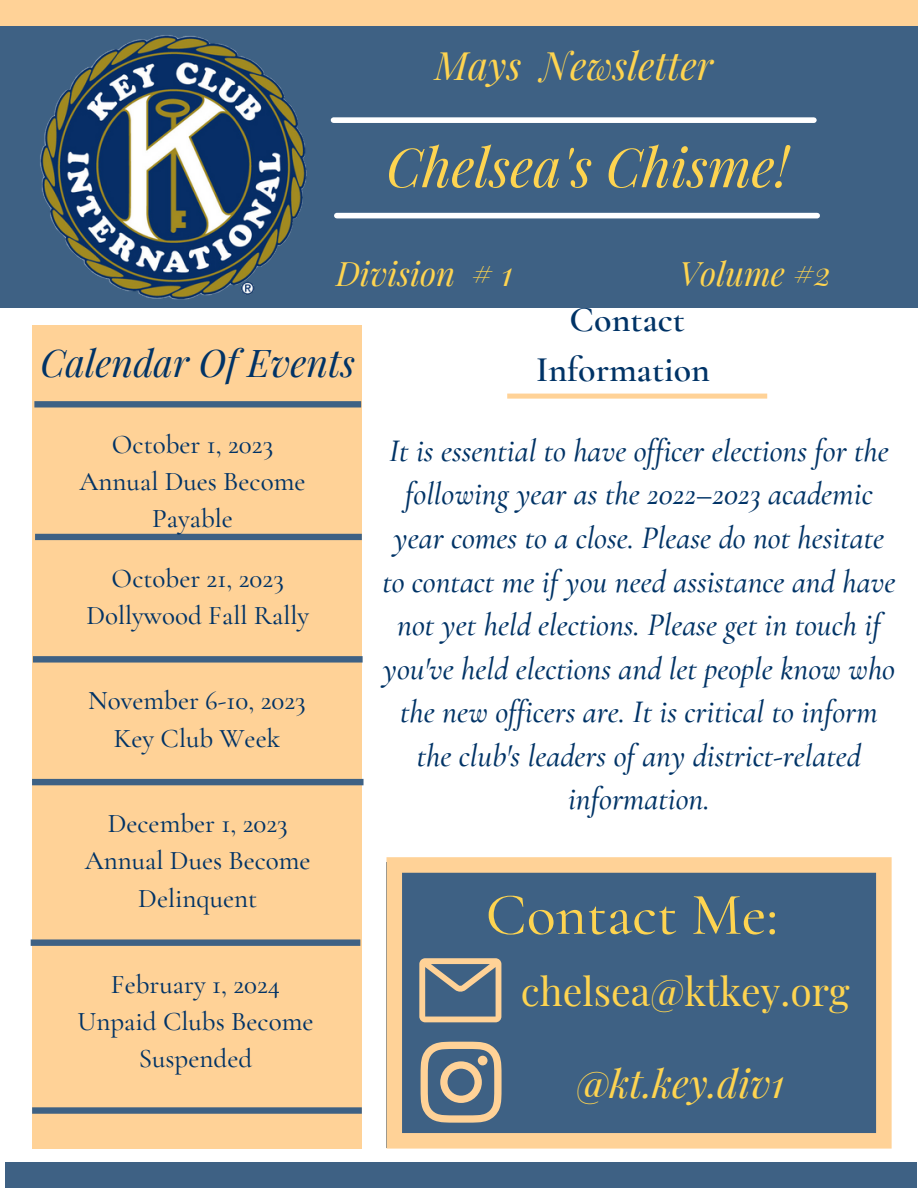
<style>
.page{position:relative;width:918px;height:1188px;background:#fff}
.page>*{position:absolute;margin:0;border:0;box-sizing:border-box;transform-origin:0 0}
.t1{font:500 60px "Cormorant Garamond";color:#fed450}
.t2{font:italic 54px "Playfair Display";color:#fed450}
.t3{font:39px "Playfair Display";color:#fed450}
.t4{font:italic 39px "Playfair Display";color:#fed450}
.t5{font:italic 38.4px "Playfair Display";color:#fed450}
.t6{font:italic 37.5px "Playfair Display";color:#036}
.t7{font:600 36px "Cormorant Garamond";color:#036}
.t8{font:italic 33px "Playfair Display";color:#fed450}
.t9{font:italic 500 31.8px/43.5px "Cormorant Garamond";color:#036;text-align:center}
.t10{font:500 27px/37.2px "Cormorant Garamond";color:#036;text-align:center}
</style>
<div class="page">
<div style="left:0;top:25px;width:918px;height:283px;background:#3e6184"></div>
<div style="left:0;top:0;width:918px;height:26px;background:#ffd297"></div>
<div style="left:5px;top:1162px;width:911px;height:26px;background:#3e6184"></div>
<img style="left:40px;top:35px;width:267px;height:265px">
<div style="left:337px;top:213px;width:480px;height:5px;background:#fff"></div>
<div style="left:334px;top:117px;width:480px;height:6px;background:#fff"></div>
<div style="left:32px;top:326px;width:330px;height:823px;background:#ffd297"></div>
<svg style="left:34px;top:401px;width:327px;height:7px;background:#506b85"></svg>
<div style="left:35px;top:534px;width:327px;height:6px;background:#3e6184"></div>
<div style="left:32px;top:779px;width:332px;height:6px;background:#3e6184"></div>
<svg style="left:33px;top:656px;width:330px;height:7px;background:#4e6a85"></svg>
<svg style="left:31px;top:939px;width:329px;height:7px;background:#4e6a85"></svg>
<svg style="left:507px;top:394px;width:260px;height:5px"></svg>
<svg style="left:32px;top:1107px;width:330px;height:7px;background:#4e6a85"></svg>
<svg style="left:387px;top:857px;width:505px;height:292px;background:#ffd59e"></svg>
<svg style="left:391px;top:860px;width:498px;height:285px;background:#5b7286"></svg>
<svg style="left:419px;top:958px;width:82px;height:64px;background:#868b8b"></svg>
<svg style="left:421px;top:1042px;width:81px;height:81px;background:#8d8f8b"></svg>
<div style="left:478px;top:1056px;width:10px;height:9px;background:#ffd297;border-radius:50%"></div>
<p class="t5" style="left:435px;top:39px;width:280px">Mays Newsletter</p>
<p class="t2" style="left:386px;top:129px;width:404px">Chelsea's Chisme!</p>
<p class="t8" style="left:336px;top:250px;width:178px">Division # 1</p>
<p class="t6" style="left:40px;top:336px;width:316px">Calendar Of Events</p>
<p class="t8" style="left:679px;top:250px;width:153px">Volume #2</p>
<p class="t7" style="left:570px;top:298px;width:117px">Contact</p>
<p class="t7" style="left:536px;top:347px;width:175px">Information</p>
<p class="t10" style="left:112px;top:426px;width:163px">October 1, 2023</p>
<p class="t10" style="left:80px;top:463px;width:227px">Annual Dues Become<br>Payable</p>
<p class="t10" style="left:112px;top:560px;width:174px">October 21, 2023</p>
<p class="t10" style="left:86px;top:597px;width:224px">Dollywood Fall Rally</p>
<p class="t10" style="left:88px;top:682px;width:219px">November 6-10, 2023</p>
<p class="t10" style="left:114px;top:719px;width:168px">Key Club Week</p>
<p class="t10" style="left:108px;top:805px;width:182px">December 1, 2023</p>
<p class="t10" style="left:85px;top:842px;width:227px">Annual Dues Become<br>Delinquent</p>
<p class="t10" style="left:111px;top:966px;width:171px">February 1, 2024</p>
<p class="t10" style="left:78px;top:1003px;width:237px">Unpaid Clubs Become<br>Suspended</p>
<p class="t9" style="left:382px;top:429px;width:515px">It is essential to have officer elections for the following year as the 2022–2023 academic year comes to a close. Please do not hesitate to contact me if you need assistance and have not yet held elections. Please get in touch if you've held elections and let people know who the new officers are. It is critical to inform the club's leaders of any district-related information.</p>
<p class="t1" style="left:486px;top:878px;width:294px">Contact Me:</p>
<p class="t3" style="left:521px;top:964px;width:330px">chelsea@ktkey.org</p>
<p class="t4" style="left:576px;top:1056px;width:209px">@kt.key.div1</p>
</div>
